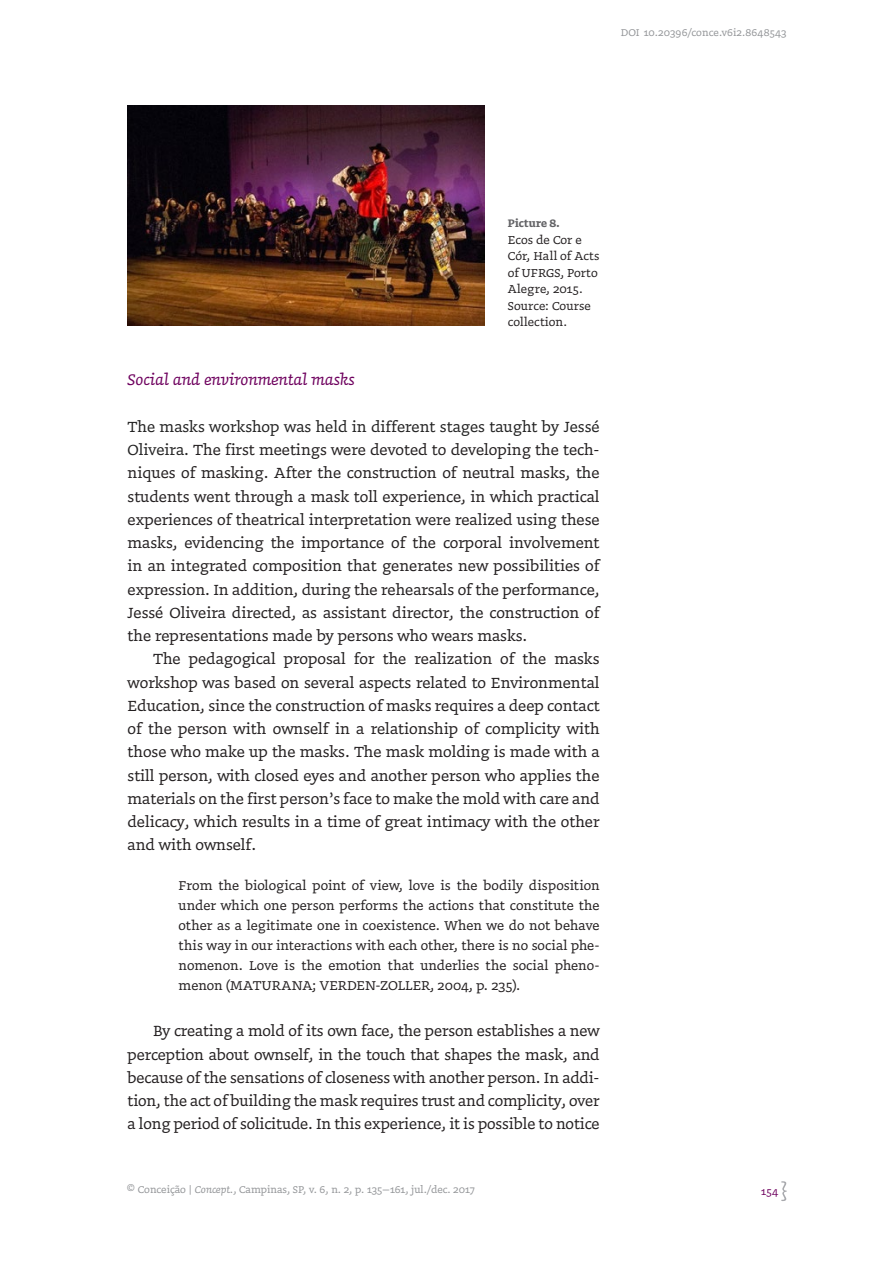
<style>
.page{position:relative;width:893px;height:1263px;background:#fff}
.page>*{position:absolute;margin:0;border:0;box-sizing:border-box;transform-origin:0 0}
.subtítulos{font:italic 18px "Doko";color:#6e015e}
.corpo_do_texto{font:17.25px/23.2px "Doko";color:#231f20;text-align:justify}
.citações_no_corpo{font:15px/20px "Doko";color:#231f20;text-align:justify}
.Legenda-fotos{font:13.5px/16.5px "Doko";letter-spacing:.01em;color:#231f20}
.Legenda-fotos-2{font:700 12.75px "Doko";letter-spacing:.02em;color:#636366}
.t1{font:12px "Doko";color:#6e015e}
.t2{font:11.55px "Doko";color:#939598}
.s1{color:#222}
.s2{font-style:italic}
</style>
<div class="page">
<svg style="left:781px;top:1181px;width:6px;height:20px"></svg>
<img style="left:128px;top:106px;width:357px;height:219px">
<p class="t2" style="left:621px;top:25px;width:167px">DOI 10.20396/conce.v6i2.8648543</p>
<p class="Legenda-fotos-2" style="left:508px;top:215px;width:53px">Picture 8.</p>
<p class="Legenda-fotos" style="left:508px;top:231px;width:93px">Ecos de Cor e<br>Cór, Hall of Acts of UFRGS, Porto<br>Alegre, 2015.<br>Source: Course collection.</p>
<p class="subtítulos" style="left:128px;top:369px;width:229px">Social and environmental masks</p>
<p class="corpo_do_texto" style="left:128px;top:415px;width:474px"><span class="s1">The masks workshop was held in different stages taught by Jessé Oliveira.</span> The first meetings were devoted to developing the tech&shy;niques of masking. After the construction of neutral masks, the students went through a mask toll experience, in which practical experiences of theatrical interpretation were realized using these masks, evidencing the importance of the corporal involvement in an integrated composition that generates new possibilities of expression. In addition, during the rehearsals of the performance, Jessé Oliveira directed, as assistant director, the construction of the representations made by persons who wears masks.</p>
<p class="corpo_do_texto" style="left:128px;top:647px;width:474px;text-indent:26px">The pedagogical proposal for the realization of the masks workshop was based on several aspects related to Environmental Education, since the construction of masks requires a deep contact of the person with ownself in a relationship of complicity with those who make up the masks. The mask molding is made with a still person, with closed eyes and another person who applies the materials on the first person’s face to make the mold with care and delicacy, which results in a time of great intimacy with the other and with ownself.</p>
<p class="citações_no_corpo" style="left:179px;top:875px;width:422px">From the biological point of view, love is the bodily disposition under which one person performs the actions that constitute the other as a legitimate one in coexistence. When we do not behave this way in our interactions with each other, there is no social phe&shy;nomenon. Love is the emotion that underlies the social pheno&shy;menon (MATURANA; VERDEN-ZOLLER, 2004, p. 235).</p>
<p class="corpo_do_texto" style="left:128px;top:1019px;width:473px;text-indent:26px">By creating a mold of its own face, the person establishes a new perception about ownself, in the touch that shapes the mask, and because of the sensations of closeness with another person. In addi&shy;tion, the act of building the mask requires trust and complicity, over a long period of solicitude. In this experience, it is possible to notice</p>
<p class="t2" style="left:126px;top:1182px;width:350px">© Conceição | <span class="s2">Concept.</span>, Campinas, SP, v. 6, n. 2, p. 135–161, jul./dec. 2017</p>
<p class="t1" style="left:761px;top:1184px;width:19px">154</p>
</div>
